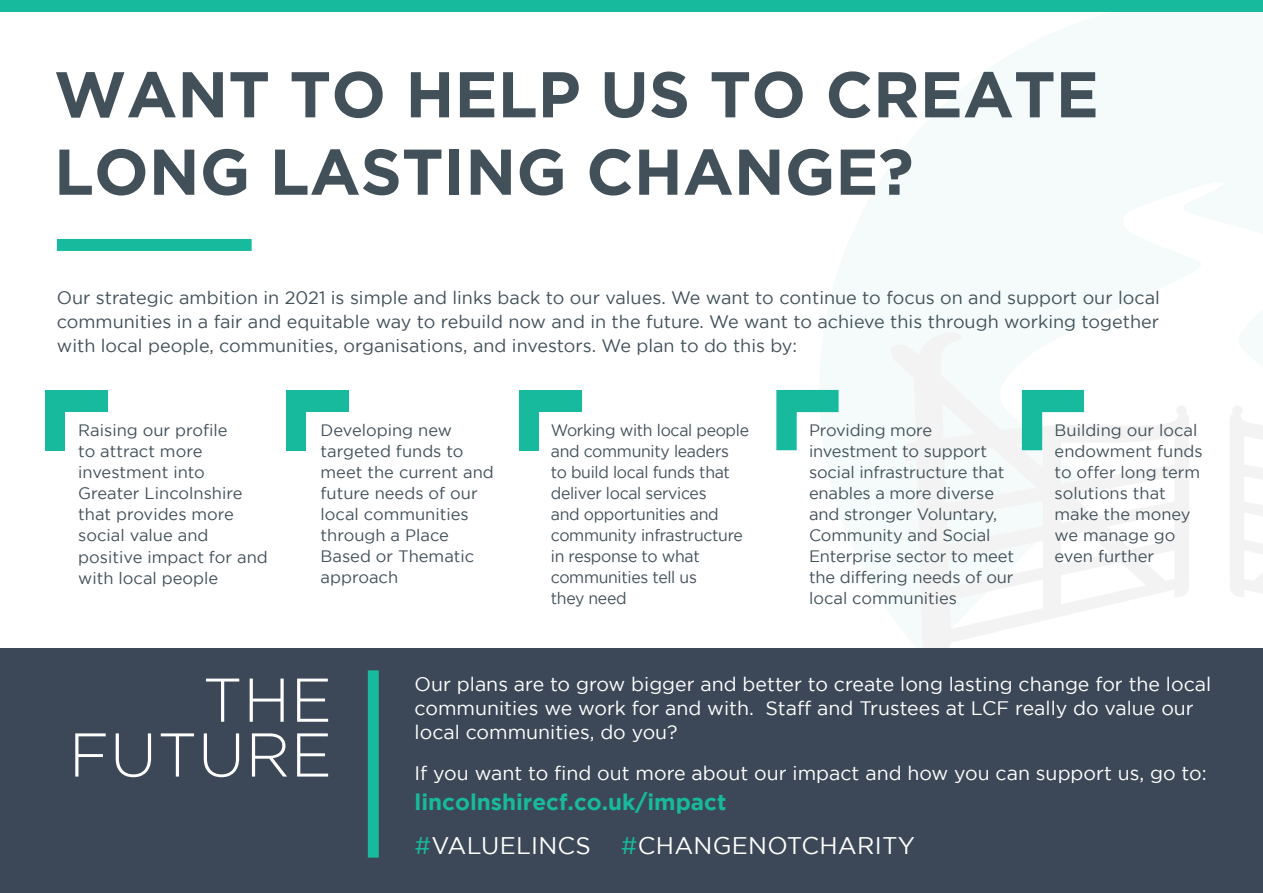
<style>
.page{position:relative;width:1263px;height:893px;background:#fff}
.page>*{position:absolute;margin:0;border:0;box-sizing:border-box;transform-origin:0 0}
.t1{font:700 64.5px/77.4px "Gotham";color:#425159}
.t2{font:300 61.65px/54.8px "Gotham";letter-spacing:.01em;color:#fff;text-align:right}
.t3{font:24px "Gotham";letter-spacing:.01em;color:#fff}
.t4{font:700 22.5px "Gotham";color:#17ba9c}
.t5{font:19.5px/24px "Gotham";color:#fff}
.t6{font:18px/24px "Gotham";color:#425159;text-align:justify}
.t7{font:16.5px/21px "Gotham";letter-spacing:-.01em;color:#425159}
.t8{font:16.5px/21px "Gotham";letter-spacing:-.01em;color:#425159;scale:.96 1}
.s1{color:#17ba9c}
</style>
<div class="page">
<svg style="left:819px;top:12px;width:444px;height:619px;fill:#f4fbfa"></svg>
<div style="left:891px;top:347px;width:13px;height:244px;background:#f4fbfa"></div>
<svg style="left:1229px;top:341px;width:34px;height:290px"></svg>
<div style="left:0;top:648px;width:1263px;height:245px;background:#3c4857"></div>
<div style="left:368px;top:670px;width:11px;height:188px;background:#17ba9c"></div>
<div style="left:57px;top:239px;width:195px;height:12px;background:#17ba9c"></div>
<div style="left:0;top:0;width:1263px;height:12px;background:#17ba9c"></div>
<div style="left:45px;top:390px;width:62px;height:60px;background:#17ba9c"></div>
<div style="left:66px;top:412px;width:62px;height:60px;background:#fff"></div>
<div style="left:286px;top:390px;width:63px;height:60px;background:#17ba9c"></div>
<div style="left:307px;top:412px;width:62px;height:60px;background:#fff"></div>
<div style="left:519px;top:390px;width:62px;height:60px;background:#17ba9c"></div>
<div style="left:539px;top:412px;width:63px;height:60px;background:#fff"></div>
<svg style="left:776px;top:390px;width:62px;height:60px"></svg>
<svg style="left:904px;top:326px;width:285px;height:322px"></svg>
<h1 class="t1" style="left:54px;top:54px;width:1046px">WANT TO HELP US TO CREATE<br>LONG LASTING CHANGE?</h1>
<p class="t6" style="left:57px;top:285px;width:1104px">Our strategic ambition in 2021 is simple and links back to our values. We want to continue to focus on and support our local communities in a fair and equitable way to rebuild now and in the future. We want to achieve this through working together with local people, communities, organisations, and investors. We plan to do this by:</p>
<p class="t7" style="left:78px;top:420px;width:191px">Raising our profile<br>to attract more investment into<br>Greater Lincolnshire that provides more social value and positive impact for and with local people</p>
<p class="t7" style="left:321px;top:420px;width:175px">Developing new targeted funds to meet the current and future needs of our local communities through a Place<br>Based or Thematic approach</p>
<p class="t8" style="left:551px;top:420px;width:208px">Working with local people and community leaders to build local funds that deliver local services<br>and opportunities and community infrastructure in response to what communities tell us<br>they need</p>
<p class="t7" style="left:809px;top:420px;width:207px">Providing more investment to support social infrastructure that enables a more diverse and stronger Voluntary,<br>Community and Social<br>Enterprise sector to meet the differing needs of our local communities</p>
<p class="t7" style="left:1054px;top:420px;width:150px">Building our local endowment funds to offer long term solutions that make the money we manage go even further</p>
<h2 class="t2" style="left:69px;top:672px;width:265px">THE<br>FUTURE</h2>
<p class="t5" style="left:415px;top:672px;width:798px">Our plans are to grow bigger and better to create long lasting change for the local communities we work for and with. Staff and Trustees at LCF really do value our local communities, do you?</p>
<p class="t5" style="left:415px;top:761px;width:793px">If you want to find out more about our impact and how you can support us, go to:</p>
<h3 class="t4" style="left:415px;top:789px;width:313px">lincolnshirecf.co.uk/impact</h3>
<h3 class="t3" style="left:415px;top:832px;width:178px"><span class="s1">#</span>VALUELINCS</h3>
<h3 class="t3" style="left:621px;top:832px;width:295px"><span class="s1">#</span>CHANGENOTCHARITY</h3>
</div>
